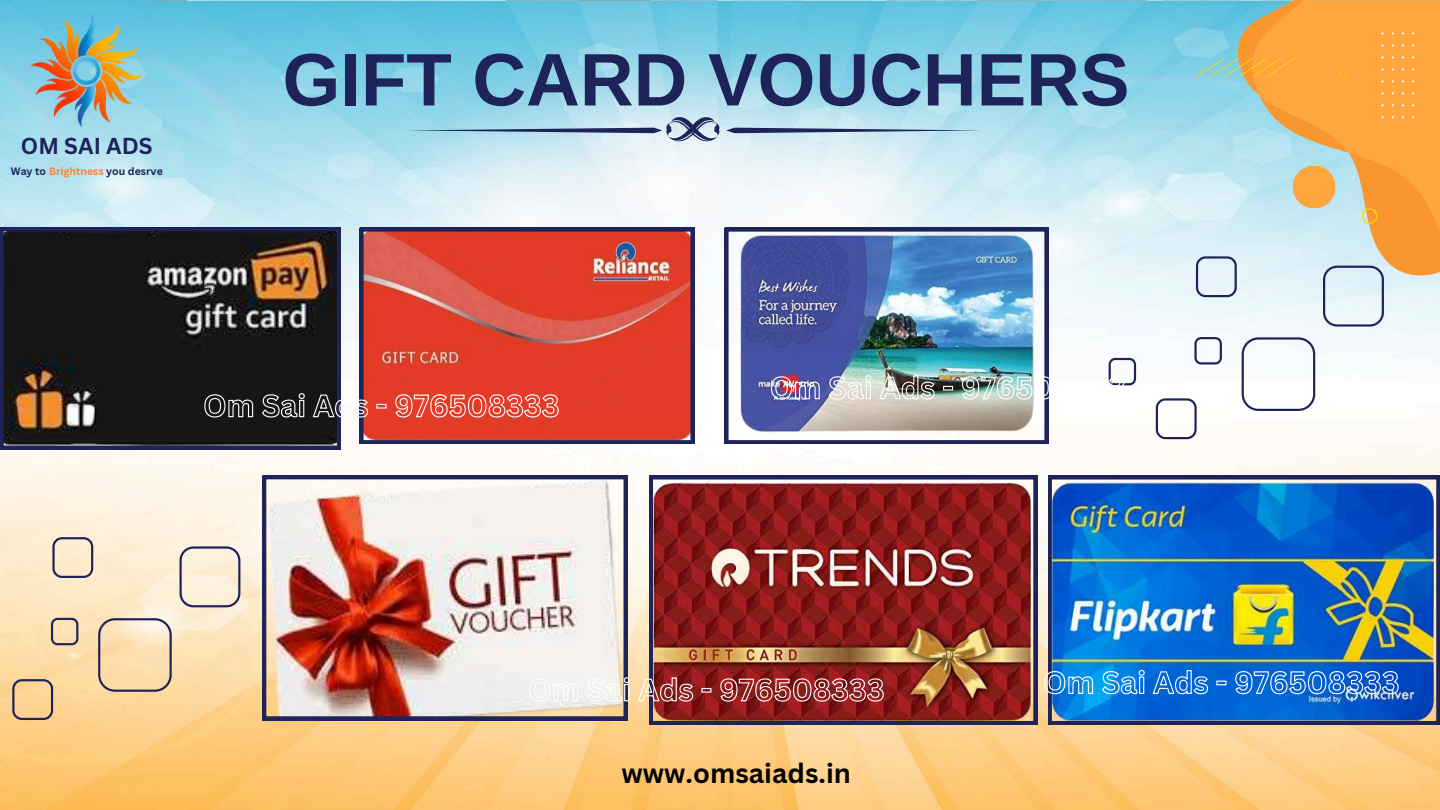
<style>
.page{position:relative;width:1440px;height:810px;background:#fff}
.page>*{position:absolute;margin:0;border:0;box-sizing:border-box;transform-origin:0 0}
.t1{font:700 74.4px "Arimo";color:#1e2459}
.t2{font:700 27.1px "Canva Sans";color:#000}
.t3{font:700 22.4px "Canva Sans";color:#1e2459}
.t4{font:700 10.5px "Canva Sans";color:#1e2459}
.s1{color:#ff8232}
</style>
<div class="page">
<img style="left:1px;top:0;width:1439px;height:810px">
<img style="left:29px;top:14px;width:115px;height:115px">
<svg style="left:726px;top:128px;width:256px;height:5px"></svg>
<svg style="left:406px;top:117px;width:314px;height:25px"></svg>
<svg style="left:1229px;top:0;width:211px;height:278px"></svg>
<svg style="left:1196px;top:32px;width:218px;height:192px"></svg>
<svg style="left:0;top:227px;width:340px;height:222px"></svg>
<svg style="left:360px;top:228px;width:334px;height:216px"></svg>
<img style="left:725px;top:228px;width:323px;height:216px">
<img style="left:1048px;top:476px;width:392px;height:249px">
<img style="left:649px;top:476px;width:388px;height:249px">
<img style="left:263px;top:476px;width:364px;height:244px">
<svg style="left:1196px;top:256px;width:41px;height:41px"></svg>
<svg style="left:1242px;top:337px;width:73px;height:74px"></svg>
<svg style="left:1323px;top:266px;width:61px;height:61px"></svg>
<svg style="left:1194px;top:337px;width:28px;height:28px"></svg>
<svg style="left:1156px;top:398px;width:41px;height:41px"></svg>
<svg style="left:52px;top:537px;width:41px;height:41px"></svg>
<svg style="left:98px;top:618px;width:74px;height:74px"></svg>
<svg style="left:179px;top:546px;width:61px;height:61px"></svg>
<svg style="left:51px;top:618px;width:27px;height:27px"></svg>
<svg style="left:12px;top:679px;width:41px;height:41px"></svg>
<svg style="left:1044px;top:669px;width:355px;height:26px"></svg>
<svg style="left:204px;top:392px;width:355px;height:26px"></svg>
<img style="left:770px;top:358px;width:366px;height:42px">
<svg style="left:529px;top:676px;width:355px;height:26px"></svg>
<h3 class="t3" style="left:21px;top:130px;width:133px">OM SAI ADS</h3>
<p class="t4" style="left:11px;top:164px;width:153px">Way to <span class="s1">Brightness</span> you desrve</p>
<h1 class="t1" style="left:282px;top:38px;width:849px">GIFT CARD VOUCHERS</h1>
<h2 class="t2" style="left:622px;top:754px;width:231px">www.omsaiads.in</h2>
</div>
